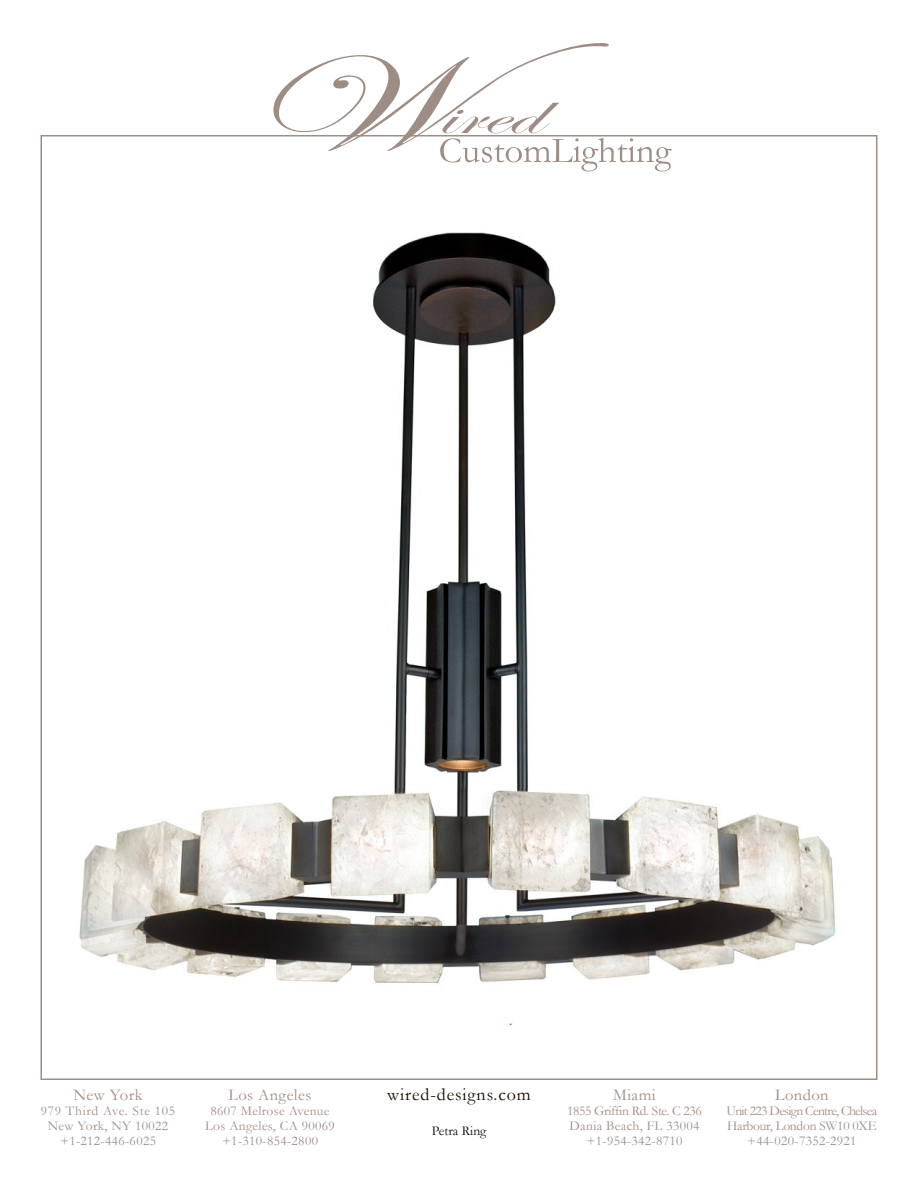
<style>
.page{position:relative;width:918px;height:1188px;background:#fff}
.page>*{position:absolute;margin:0;border:0;box-sizing:border-box;transform-origin:0 0}
.t1{font:18px "Garamond";letter-spacing:.05em;color:#140b01}
.t2{font:16.5px "Garamond";letter-spacing:.025em;color:#9d8d85}
.t3{font:13.5px/15px "Garamond";letter-spacing:.025em;color:#9d8d85;text-align:center}
.t4{font:13.5px/15px "Garamond";letter-spacing:-.02em;color:#9d8d85;text-align:center}
.t5{font:13.5px "Garamond";color:#140b01}
</style>
<div class="page">
<svg style="left:273px;top:43px;width:399px;height:128px"></svg>
<img style="left:79px;top:232px;width:757px;height:793px">
<p class="t2" style="left:74px;top:1084px;width:70px">New York</p>
<p class="t3" style="left:41px;top:1103px;width:136px">979 Third Ave. Ste 105<br>New York, NY 10022 +1-212-446-6025</p>
<p class="t2" style="left:229px;top:1084px;width:84px">Los Angeles</p>
<p class="t3" style="left:205px;top:1103px;width:131px">8607 Melrose Avenue<br>Los Angeles, CA 90069 +1-310-854-2800</p>
<h1 class="t1" style="left:387px;top:1082px;width:145px">wired-designs.com</h1>
<p class="t5" style="left:432px;top:1122px;width:56px">Petra Ring</p>
<p class="t2" style="left:613px;top:1084px;width:44px">Miami</p>
<p class="t3" style="left:567px;top:1103px;width:136px">1855 Griffin Rd. Ste. C 236<br>Dania Beach, FL 33004 +1-954-342-8710</p>
<p class="t2" style="left:775px;top:1084px;width:55px">London</p>
<p class="t4" style="left:726px;top:1103px;width:152px">Unit 223 Design Centre, Chelsea<br>Harbour, London SW10 0XE +44-020-7352-2921</p>
</div>
